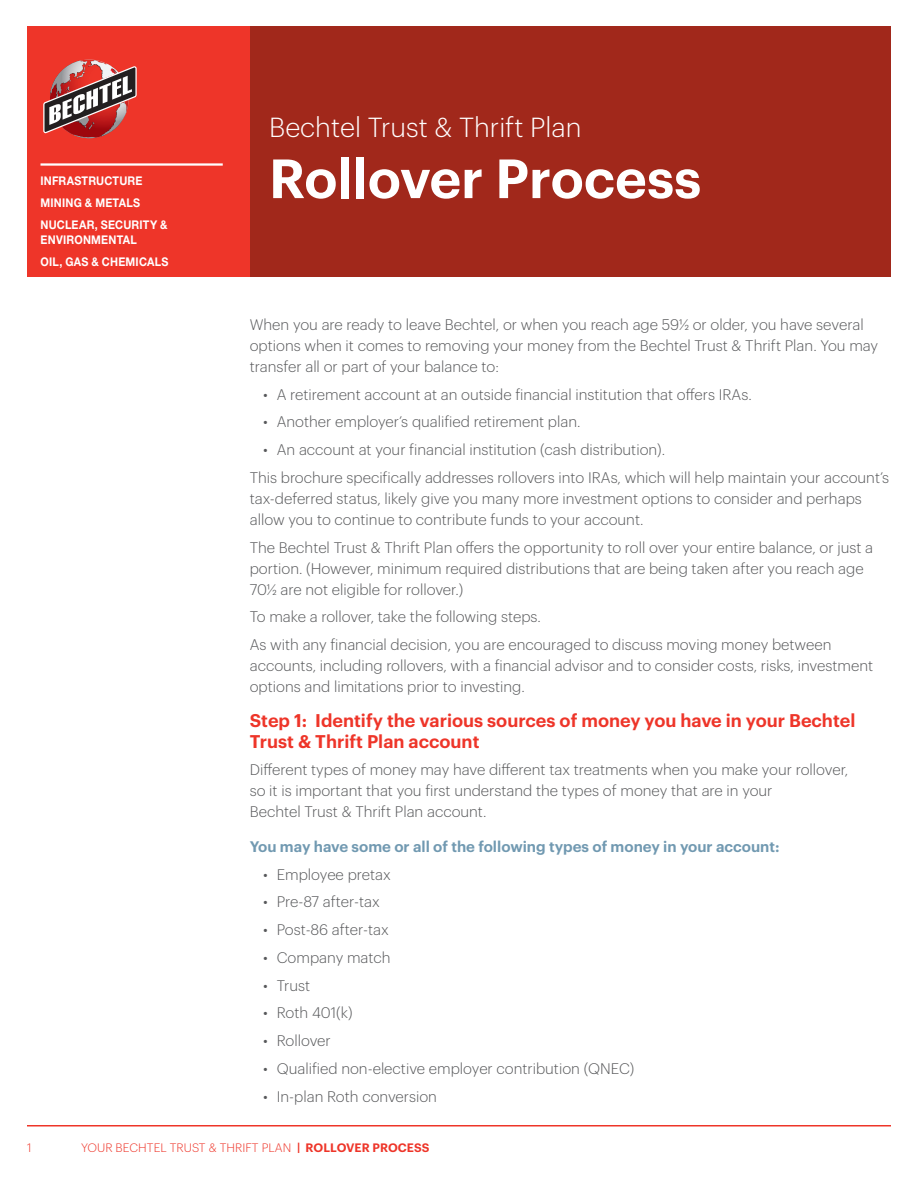
<style>
.page{position:relative;width:918px;height:1188px;background:#fff}
.page>*{position:absolute;margin:0;border:0;box-sizing:border-box;transform-origin:0 0}
.Body{font:600 54px "Graphik";color:#fff}
.Body-2{font:300 27px "Graphik";color:#fff}
.Small_Subtitle{font:600 18px/21px "Graphik";color:#ee3529}
.Body-3{font:300 15px/21px "Graphik";color:#57585a}
.Paragraph_Title{font:600 15px "Graphik";color:#7199b1}
.t1{font:700 12px/15px "Helvetica Neue LT Std";letter-spacing:.02em;color:#fff;scale:.9 1}
.t2{font:300 12px "Graphik";letter-spacing:.005em;color:#ee3529}
.s1{font-weight:600}
</style>
<div class="page">
<hr style="left:27px;top:1125px;width:864px;height:1px;background:#ee3529">
<div style="left:223px;top:26px;width:668px;height:251px;background:#a1281b"></div>
<div style="left:27px;top:26px;width:223px;height:251px;background:#ee3529"></div>
<hr style="left:40px;top:163px;width:183px;height:3px;background:#fff">
<svg style="left:43px;top:60px;width:94px;height:78px"></svg>
<p class="t1" style="left:40px;top:173px;width:115px">INFRASTRUCTURE</p>
<p class="t1" style="left:40px;top:195px;width:112px">MINING &amp; METALS</p>
<p class="t1" style="left:40px;top:217px;width:143px">NUCLEAR, SECURITY &amp;<br>ENVIRONMENTAL</p>
<p class="t1" style="left:40px;top:254px;width:144px">OIL, GAS &amp; CHEMICALS</p>
<p class="Body-2" style="left:269px;top:108px;width:314px">Bechtel Trust &amp; Thrift Plan</p>
<p class="Body" style="left:269px;top:137px;width:434px">Rollover Process</p>
<p class="Body-3" style="left:250px;top:313px;width:630px">When you are ready to leave Bechtel, or when you reach age 59½ or older, you have several options when it comes to removing your money from the Bechtel Trust &amp; Thrift Plan. You may transfer all or part of your balance to:</p>
<p class="Body-3" style="left:263px;top:382px;width:490px">• A retirement account at an outside financial institution that offers IRAs.</p>
<p class="Body-3" style="left:263px;top:410px;width:319px">• Another employer’s qualified retirement plan.</p>
<p class="Body-3" style="left:263px;top:438px;width:403px">• An account at your financial institution (cash distribution).</p>
<p class="Body-3" style="left:250px;top:466px;width:641px">This brochure specifically addresses rollovers into IRAs, which will help maintain your account’s tax-deferred status, likely give you many more investment options to consider and perhaps allow you to continue to contribute funds to your account.</p>
<p class="Body-3" style="left:250px;top:535px;width:625px">The Bechtel Trust &amp; Thrift Plan offers the opportunity to roll over your entire balance, or just a portion. (However, minimum required distributions that are being taken after you reach age<br>70½ are not eligible for rollover.)</p>
<p class="Body-3" style="left:250px;top:605px;width:293px">To make a rollover, take the following steps.</p>
<p class="Body-3" style="left:250px;top:633px;width:625px">As with any financial decision, you are encouraged to discuss moving money between accounts, including rollovers, with a financial advisor and to consider costs, risks, investment options and limitations prior to investing.</p>
<p class="Small_Subtitle" style="left:250px;top:708px;width:607px">Step 1: Identify the various sources of money you have in your Bechtel<br>Trust &amp; Thrift Plan account</p>
<p class="Body-3" style="left:250px;top:758px;width:600px">Different types of money may have different tax treatments when you make your rollover, so it is important that you first understand the types of money that are in your<br>Bechtel Trust &amp; Thrift Plan account.</p>
<p class="Paragraph_Title" style="left:250px;top:835px;width:531px">You may have some or all of the following types of money in your account:</p>
<p class="Body-3" style="left:263px;top:862px;width:129px">• Employee pretax</p>
<p class="Body-3" style="left:263px;top:890px;width:118px">• Pre-87 after-tax</p>
<p class="Body-3" style="left:263px;top:918px;width:127px">• Post-86 after-tax</p>
<p class="Body-3" style="left:263px;top:946px;width:129px">• Company match</p>
<p class="Body-3" style="left:263px;top:973px;width:48px">• Trust</p>
<p class="Body-3" style="left:263px;top:1001px;width:91px">• Roth 401(k)</p>
<p class="Body-3" style="left:263px;top:1029px;width:69px">• Rollover</p>
<p class="Body-3" style="left:263px;top:1057px;width:373px">• Qualified non-elective employer contribution (QNEC)</p>
<p class="Body-3" style="left:263px;top:1084px;width:175px">• In-plan Roth conversion</p>
<p class="t2" style="left:27px;top:1139px;width:6px">1</p>
<p class="t2" style="left:81px;top:1139px;width:350px">YOUR BECHTEL TRUST &amp; THRIFT PLAN <span class="s1">| ROLLOVER PROCESS</span></p>
</div>
